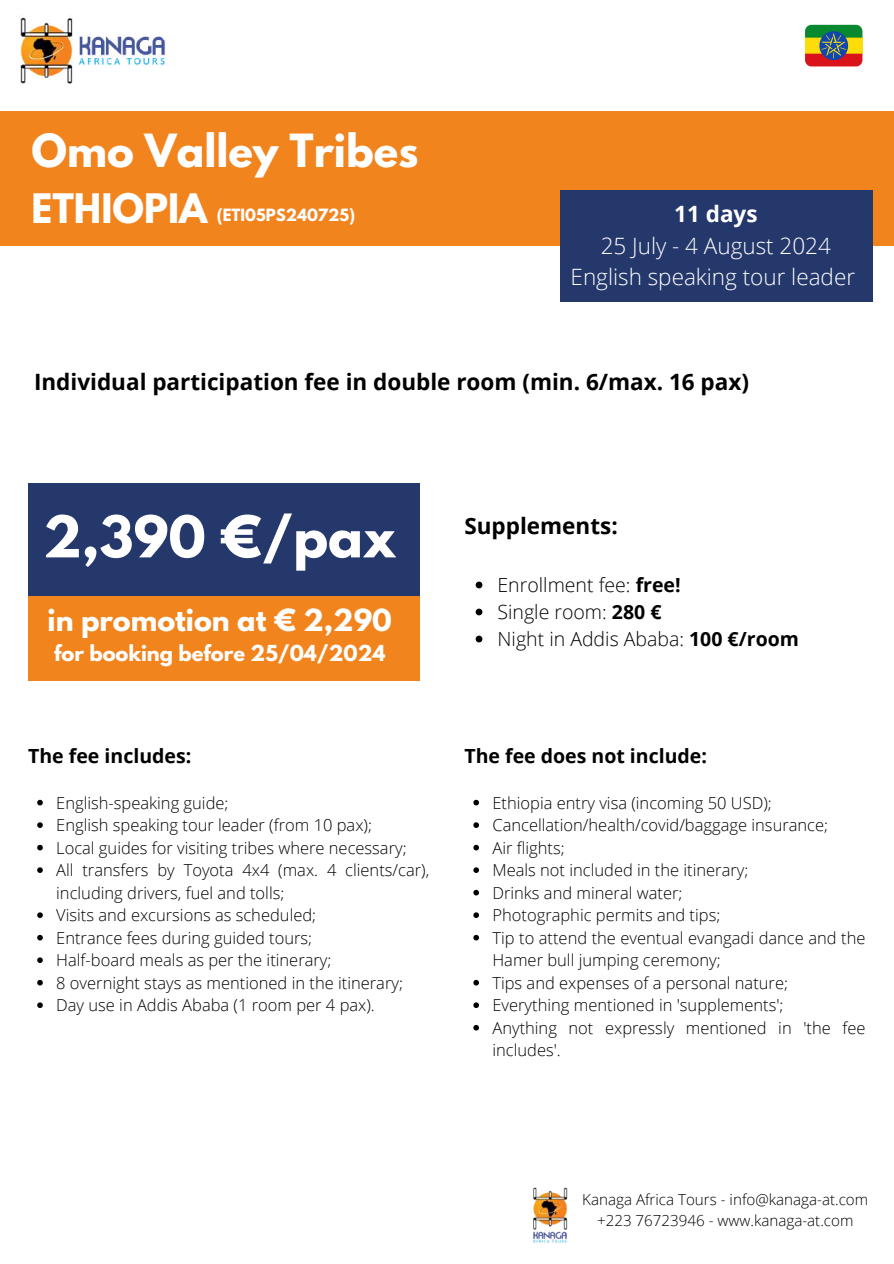
<style>
.page{position:relative;width:894px;height:1264px;background:#fff}
.page>*{position:absolute;margin:0;border:0;box-sizing:border-box;transform-origin:0 0}
.t1{font:700 51px "League Spartan";color:#fff}
.t2{font:700 40.5px "League Spartan";color:#fff}
.t3{font:700 36px "League Spartan";color:#fff}
.t4{font:700 27px "League Spartan";color:#fff}
.t5{font:700 22.5px "Open Sans";color:#000}
.t6{font:300 22.5px/31.5px "Open Sans";color:#fff;text-align:center}
.t7{font:700 22.5px "Open Sans";color:#fff}
.t8{font:300 19.5px/27px "Open Sans";color:#000}
.t9{font:700 19.5px "Open Sans";color:#000}
.t10{font:700 19.5px "League Spartan";color:#fff}
.t11{font:300 16.5px/22.5px "Open Sans";color:#000}
.t12{font:300 15.15px/21px "Open Sans";color:#000;text-align:center}
.t13{font:700 15px "League Spartan";color:#fff}
.s1{font-family:"Open Sans";font-weight:400;font-size:18px}
.s2{font-weight:700}
</style>
<div class="page">
<img style="left:20px;top:16px;width:146px;height:68px">
<img style="left:533px;top:1187px;width:35px;height:56px">
<div style="left:28px;top:483px;width:391px;height:113px;background:#25386b"></div>
<div style="left:0;top:111px;width:893px;height:135px;background:#f2841e"></div>
<div style="left:559px;top:190px;width:312px;height:111px;background:#25386b"></div>
<div style="left:28px;top:596px;width:391px;height:85px;background:#f2841e"></div>
<svg style="left:805px;top:25px;width:57px;height:41px;background:#7e7240"></svg>
<svg style="left:37px;top:799px;width:6px;height:6px"></svg>
<svg style="left:37px;top:822px;width:6px;height:6px"></svg>
<svg style="left:37px;top:844px;width:6px;height:6px"></svg>
<svg style="left:37px;top:867px;width:6px;height:6px"></svg>
<svg style="left:37px;top:912px;width:6px;height:6px"></svg>
<svg style="left:37px;top:934px;width:6px;height:6px"></svg>
<svg style="left:37px;top:957px;width:6px;height:6px"></svg>
<svg style="left:37px;top:979px;width:6px;height:6px"></svg>
<svg style="left:37px;top:1002px;width:6px;height:6px"></svg>
<svg style="left:473px;top:799px;width:6px;height:6px"></svg>
<svg style="left:473px;top:822px;width:6px;height:6px"></svg>
<svg style="left:473px;top:844px;width:6px;height:6px"></svg>
<svg style="left:473px;top:867px;width:6px;height:6px"></svg>
<svg style="left:473px;top:889px;width:6px;height:6px"></svg>
<svg style="left:473px;top:912px;width:6px;height:6px"></svg>
<svg style="left:473px;top:934px;width:6px;height:6px"></svg>
<svg style="left:473px;top:979px;width:6px;height:6px"></svg>
<svg style="left:473px;top:1002px;width:6px;height:6px"></svg>
<svg style="left:473px;top:1024px;width:6px;height:6px"></svg>
<svg style="left:475px;top:581px;width:7px;height:7px"></svg>
<svg style="left:475px;top:608px;width:7px;height:7px"></svg>
<svg style="left:475px;top:635px;width:7px;height:7px"></svg>
<h2 class="t2" style="left:32px;top:131px;width:388px">Omo Valley Tribes</h2>
<h3 class="t3" style="left:32px;top:190px;width:177px">ETHIOPIA</h3>
<h3 class="t3" style="left:44px;top:191px;width:337px">MAURITANIA <span class="s1">(MAU02)</span></h3>
<p class="t13" style="left:217px;top:208px;width:140px">(ETI05PS240725)</p>
<h3 class="t7" style="left:674px;top:198px;width:85px">11 days</h3>
<h3 class="t6" style="left:570px;top:229px;width:286px">25 July - 4 August 2024<br>English speaking tour leader</h3>
<h3 class="t5" style="left:34px;top:366px;width:716px">Individual participation fee in double room (min. 6/max. 16 pax)</h3>
<h1 class="t1" style="left:43px;top:511px;width:354px">2,390 €/pax</h1>
<h3 class="t4" style="left:48px;top:606px;width:346px">in promotion at € 2,290</h3>
<p class="t10" style="left:54px;top:644px;width:333px">for booking before 25/04/2024</p>
<p class="t9" style="left:28px;top:741px;width:164px">The fee includes:</p>
<p class="t11" style="left:56px;top:791px;width:374px">English-speaking guide;<br>English speaking tour leader (from 10 pax);<br>Local guides for visiting tribes where necessary;<br>All transfers by Toyota 4x4 (max. 4 clients/car), including drivers, fuel and tolls;<br>Visits and excursions as scheduled;<br>Entrance fees during guided tours;<br>Half-board meals as per the itinerary;<br>8 overnight stays as mentioned in the itinerary; Day use in Addis Ababa (1 room per 4 pax).</p>
<h3 class="t5" style="left:464px;top:510px;width:155px">Supplements:</h3>
<p class="t8" style="left:497px;top:570px;width:303px">Enrollment fee: <span class="s2">free!<br></span>Single room: <span class="s2">280 €<br></span>Night in Addis Ababa: <span class="s2">100 €/room</span></p>
<p class="t9" style="left:464px;top:741px;width:244px">The fee does not include:</p>
<p class="t11" style="left:492px;top:791px;width:374px">Ethiopia entry visa (incoming 50 USD); Cancellation/health/covid/baggage insurance;<br>Air flights;<br>Meals not included in the itinerary;<br>Drinks and mineral water;<br>Photographic permits and tips;<br>Tip to attend the eventual evangadi dance and the Hamer bull jumping ceremony;<br>Tips and expenses of a personal nature; Everything mentioned in 'supplements';<br>Anything not expressly mentioned in 'the fee includes'.</p>
<p class="t12" style="left:582px;top:1188px;width:287px">Kanaga Africa Tours - info@kanaga-at.com +223 76723946 - www.kanaga-at.com</p>
</div>
